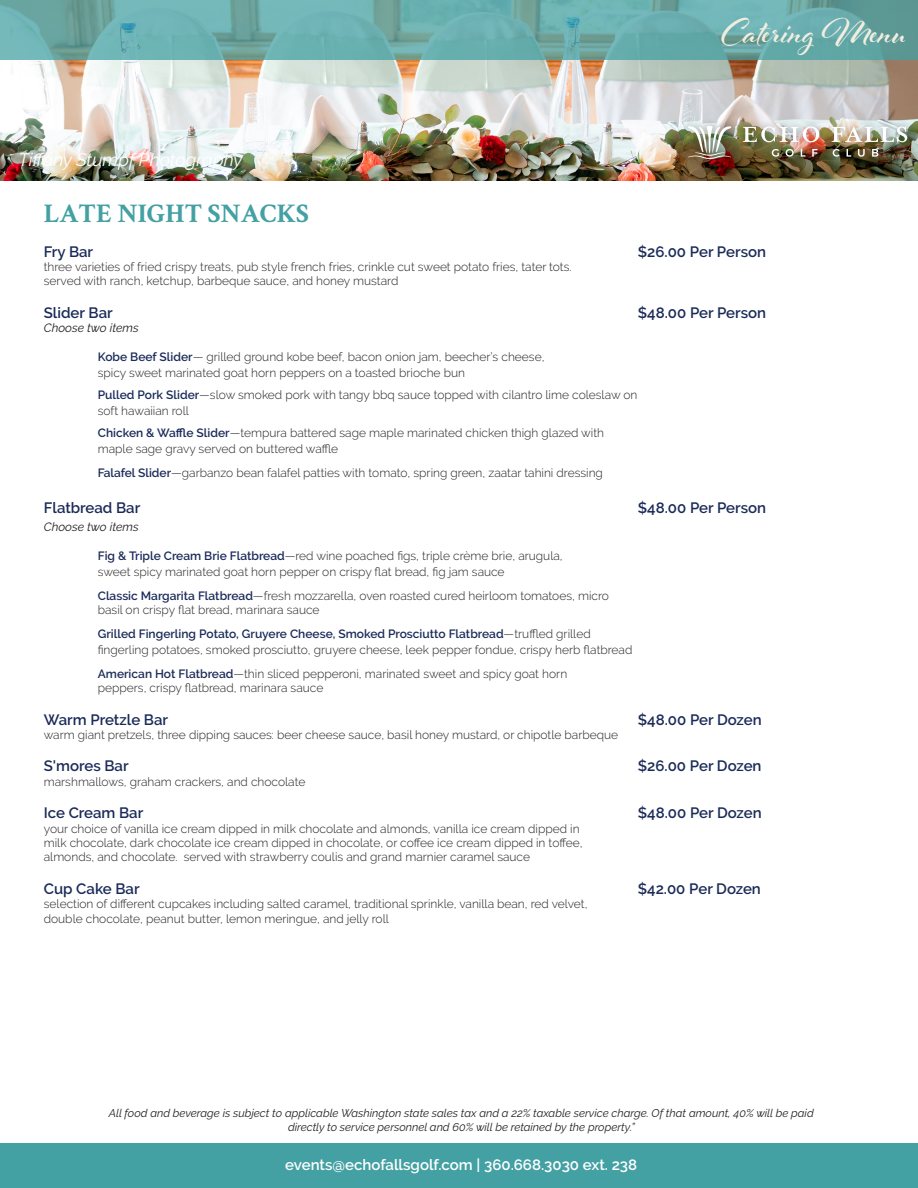
<style>
.page{position:relative;width:918px;height:1188px;background:#fff}
.page>*{position:absolute;margin:0;border:0;box-sizing:border-box;transform-origin:0 0}
.t1{font:700 37.5px "Al Fresco";color:#f1eedf}
.t2{font:700 27px "Crimson Text";color:#43a0a3}
.t3{font:italic 18px "Raleway";color:#fff}
.t4{font:600 15px "Raleway";color:#1b2b59}
.t5{font:600 15px "Raleway";color:#fff}
.t6{font:300 12px "Raleway";color:#231f20}
.t7{font:600 12px "Raleway";color:#1b2b59}
.t8{font:italic 12px "Raleway";color:#231f20}
.t9{font:italic 11.25px/13.5px "Raleway";color:#231f20;text-align:center}
.s1{font-weight:600;color:#1b2b59}
.s2{font-weight:300;color:#231f20}
</style>
<div class="page">
<div style="left:0;top:1144px;width:918px;height:44px;background:#43a0a3"></div>
<img style="left:0;top:60px;width:918px;height:121px">
<svg style="left:0;top:0;width:918px;height:60px;background:#6aacaa"></svg>
<div style="left:681px;top:118px;width:234px;height:49px;background:#231f20;opacity:.5"></div>
<svg style="left:688px;top:126px;width:43px;height:33px"></svg>
<svg style="left:772px;top:149px;width:7px;height:8px"></svg>
<svg style="left:786px;top:149px;width:8px;height:8px"></svg>
<svg style="left:801px;top:149px;width:4px;height:8px"></svg>
<svg style="left:812px;top:149px;width:6px;height:8px"></svg>
<svg style="left:833px;top:149px;width:7px;height:8px"></svg>
<svg style="left:847px;top:149px;width:4px;height:8px"></svg>
<svg style="left:858px;top:149px;width:7px;height:8px"></svg>
<svg style="left:872px;top:149px;width:6px;height:8px"></svg>
<svg style="left:743px;top:126px;width:76px;height:16px"></svg>
<svg style="left:832px;top:126px;width:75px;height:16px"></svg>
<p class="t3" style="left:18px;top:149px;width:225px">Tiffany Stumpf Photography</p>
<p class="t1" style="left:722px;top:7px;width:187px">Catering Menu</p>
<p class="t2" style="left:44px;top:197px;width:267px">LATE NIGHT SNACKS</p>
<p class="t4" style="left:44px;top:243px;width:51px">Fry Bar</p>
<p class="t4" style="left:638px;top:243px;width:130px">$26.00 Per Person</p>
<p class="t6" style="left:44px;top:260px;width:529px">three varieties of fried crispy treats, pub style french fries, crinkle cut sweet potato fries, tater tots.</p>
<p class="t6" style="left:44px;top:274px;width:356px">served with ranch, ketchup, barbeque sauce, and honey mustard</p>
<p class="t4" style="left:44px;top:304px;width:70px">Slider Bar</p>
<p class="t4" style="left:638px;top:304px;width:130px">$48.00 Per Person</p>
<p class="t8" style="left:44px;top:321px;width:96px">Choose two items</p>
<p class="t6" style="left:98px;top:350px;width:448px"><span class="s1">Kobe Beef Slider</span>— grilled ground kobe beef, bacon onion jam, beecher’s cheese,</p>
<p class="t6" style="left:98px;top:366px;width:369px">spicy sweet marinated goat horn peppers on a toasted brioche bun</p>
<p class="t6" style="left:98px;top:388px;width:541px"><span class="s1">Pulled Pork Slider</span>—slow smoked pork with tangy bbq sauce topped with cilantro lime coleslaw on</p>
<p class="t6" style="left:98px;top:404px;width:93px">soft hawaiian roll</p>
<p class="t6" style="left:98px;top:426px;width:508px"><span class="s1">Chicken &amp; Waffle Slider</span>—tempura battered sage maple marinated chicken thigh glazed with</p>
<p class="t6" style="left:98px;top:442px;width:242px">maple sage gravy served on buttered waffle</p>
<p class="t6" style="left:98px;top:466px;width:507px"><span class="s1">Falafel Slider</span>—garbanzo bean falafel patties with tomato, spring green, zaatar tahini dressing</p>
<p class="t4" style="left:44px;top:499px;width:98px">Flatbread Bar</p>
<p class="t4" style="left:638px;top:499px;width:130px">$48.00 Per Person</p>
<p class="t8" style="left:44px;top:520px;width:96px">Choose two items</p>
<p class="t6" style="left:98px;top:549px;width:466px"><span class="s1">Fig &amp; Triple Cream Brie Flatbread</span>—red wine poached figs, triple crème brie, arugula,</p>
<p class="t6" style="left:98px;top:565px;width:408px">sweet spicy marinated goat horn pepper on crispy flat bread, fig jam sauce</p>
<p class="t6" style="left:98px;top:589px;width:513px"><span class="s1">Classic Margarita Flatbread</span>—fresh mozzarella, oven roasted cured heirloom tomatoes, micro</p>
<p class="t6" style="left:98px;top:603px;width:223px">basil on crispy flat bread, marinara sauce</p>
<p class="t7" style="left:98px;top:627px;width:494px">Grilled Fingerling Potato, Gruyere Cheese, Smoked Prosciutto Flatbread<span class="s2">—truffled grilled</span></p>
<p class="t6" style="left:98px;top:643px;width:536px">fingerling potatoes, smoked prosciutto, gruyere cheese, leek pepper fondue, crispy herb flatbread</p>
<p class="t6" style="left:98px;top:667px;width:471px"><span class="s1">American Hot Flatbread</span>—thin sliced pepperoni, marinated sweet and spicy goat horn</p>
<p class="t6" style="left:98px;top:681px;width:227px">peppers, crispy flatbread, marinara sauce</p>
<p class="t4" style="left:44px;top:711px;width:126px">Warm Pretzle Bar</p>
<p class="t4" style="left:638px;top:711px;width:125px">$48.00 Per Dozen</p>
<p class="t6" style="left:44px;top:728px;width:576px">warm giant pretzels, three dipping sauces: beer cheese sauce, basil honey mustard, or chipotle barbeque</p>
<p class="t4" style="left:44px;top:758px;width:86px">S'mores Bar</p>
<p class="t4" style="left:638px;top:758px;width:125px">$26.00 Per Dozen</p>
<p class="t6" style="left:44px;top:775px;width:263px">marshmallows, graham crackers, and chocolate</p>
<p class="t4" style="left:44px;top:804px;width:101px">Ice Cream Bar</p>
<p class="t4" style="left:638px;top:804px;width:125px">$48.00 Per Dozen</p>
<p class="t6" style="left:44px;top:821px;width:537px">your choice of vanilla ice cream dipped in milk chocolate and almonds, vanilla ice cream dipped in</p>
<p class="t6" style="left:44px;top:836px;width:540px">milk chocolate, dark chocolate ice cream dipped in chocolate, or coffee ice cream dipped in toffee,</p>
<p class="t6" style="left:44px;top:850px;width:488px">almonds, and chocolate. served with strawberry coulis and grand marnier caramel sauce</p>
<p class="t4" style="left:44px;top:880px;width:97px">Cup Cake Bar</p>
<p class="t4" style="left:638px;top:880px;width:125px">$42.00 Per Dozen</p>
<p class="t6" style="left:44px;top:897px;width:545px">selection of different cupcakes including salted caramel, traditional sprinkle, vanilla bean, red velvet,</p>
<p class="t6" style="left:44px;top:911px;width:347px">double chocolate, peanut butter, lemon meringue, and jelly roll</p>
<p class="t9" style="left:109px;top:1106px;width:706px">All food and beverage is subject to applicable Washington state sales tax and a 22% taxable service charge. Of that amount, 40% will be paid directly to service personnel and 60% will be retained by the property.”</p>
<p class="t5" style="left:285px;top:1156px;width:353px">events@echofallsgolf.com | 360.668.3030 ext. 238</p>
</div>
